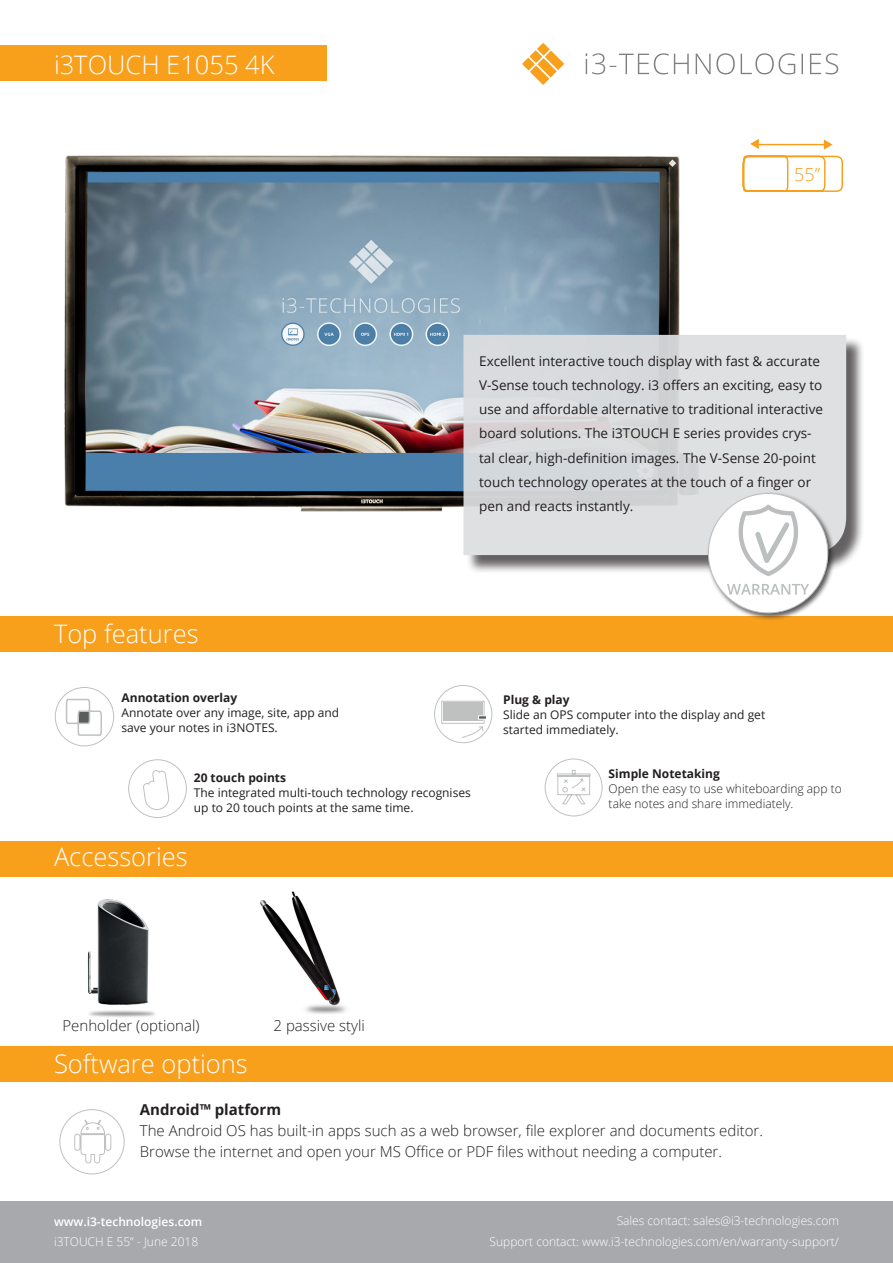
<style>
.page{position:relative;width:893px;height:1263px;background:#fff}
.page>*{position:absolute;margin:0;border:0;box-sizing:border-box;transform-origin:0 0}
.t1{font:300 25.5px "Open Sans";color:#fff}
.t2{font:300 18px "Open Sans";color:#f89f1c}
.t3{font:300 15px/21px "Open Sans";color:#231f20}
.t4{font:700 15px "Open Sans";color:#231f20}
.t5{font:13.5px/24px "Open Sans";color:#231f20}
.t6{font:12px/15px "Open Sans";color:#231f20}
.t7{font:300 12px "Open Sans";color:#fff}
.t8{font:300 12px/15px "Open Sans";color:#231f20}
.t9{font:700 12px "Open Sans";color:#231f20}
.t10{font:600 12px "Open Sans";color:#fff}
</style>
<div class="page">
<svg style="left:585px;top:53px;width:253px;height:21px"></svg>
<svg style="left:522px;top:43px;width:42px;height:42px"></svg>
<img style="left:64px;top:155px;width:616px;height:357px">
<div style="left:466px;top:337px;width:399px;height:237px;background:#231f20;opacity:.75"></div>
<svg style="left:463px;top:335px;width:383px;height:220px;background:#dadbdd"></svg>
<div style="left:55px;top:687px;width:59px;height:59px;border:1px solid #bfc1c1;border-radius:50%"></div>
<svg style="left:65px;top:698px;width:37px;height:38px"></svg>
<div style="left:441px;top:701px;width:43px;height:23px;border:1px solid #bfc1c1"></div>
<div style="left:443px;top:702px;width:39px;height:19px;background:#bfc1c1"></div>
<svg style="left:462px;top:726px;width:21px;height:12px"></svg>
<svg style="left:478px;top:715px;width:8px;height:4px"></svg>
<div style="left:434px;top:685px;width:58px;height:58px;border:1px solid #bfc1c1;border-radius:50%"></div>
<svg style="left:557px;top:770px;width:34px;height:34px"></svg>
<div style="left:545px;top:759px;width:57px;height:57px;border:1px solid #bfc1c1;border-radius:50%"></div>
<div style="left:128px;top:759px;width:59px;height:59px;border:1px solid #bfc1c1;border-radius:50%"></div>
<svg style="left:143px;top:770px;width:27px;height:40px"></svg>
<svg style="left:74px;top:1119px;width:38px;height:45px"></svg>
<div style="left:60px;top:1109px;width:64px;height:65px;border:1px solid #bfc1c1;border-radius:50%"></div>
<img style="left:260px;top:891px;width:86px;height:123px">
<img style="left:87px;top:899px;width:68px;height:118px">
<div style="left:0;top:1201px;width:893px;height:62px;background:#a8a9ad"></div>
<div style="left:0;top:45px;width:326px;height:36px;background:#f89f1c"></div>
<div style="left:0;top:616px;width:893px;height:35px;background:#f89f1c"></div>
<div style="left:0;top:1046px;width:893px;height:35px;background:#f89f1c"></div>
<svg style="left:742px;top:139px;width:101px;height:53px"></svg>
<div style="left:0;top:841px;width:893px;height:36px;background:#f89f1c"></div>
<div style="left:706px;top:491px;width:130px;height:130px;background:#231f20;opacity:.75"></div>
<div style="left:708px;top:493px;width:120px;height:120px;background:#fff;border-radius:50%"></div>
<svg style="left:727px;top:584px;width:82px;height:11px"></svg>
<svg style="left:738px;top:504px;width:60px;height:72px"></svg>
<h1 class="t1" style="left:54px;top:47px;width:222px">i3TOUCH E1055 4K</h1>
<h2 class="t2" style="left:794px;top:162px;width:27px">55”</h2>
<p class="t5" style="left:479px;top:349px;width:345px">Excellent interactive touch display with fast &amp; accurate V-Sense touch technology. i3 offers an exciting, easy to use and affordable alternative to traditional interactive board solutions. The i3TOUCH E series provides crys&shy;tal clear, high-definition images. The V-Sense 20-point touch technology operates at the touch of a finger or pen and reacts instantly.</p>
<h1 class="t1" style="left:54px;top:616px;width:146px">Top features</h1>
<p class="t9" style="left:122px;top:689px;width:117px">Annotation overlay</p>
<p class="t6" style="left:122px;top:705px;width:219px">Annotate over any image, site, app and save your notes in i3NOTES.</p>
<p class="t9" style="left:194px;top:769px;width:94px">20 touch points</p>
<p class="t6" style="left:194px;top:785px;width:279px">The integrated multi-touch technology recognises up to 20 touch points at the same time.</p>
<h1 class="t1" style="left:54px;top:839px;width:135px">Accessories</h1>
<p class="t9" style="left:503px;top:691px;width:68px">Plug &amp; play</p>
<p class="t6" style="left:503px;top:707px;width:264px">Slide an OPS computer into the display and get started immediately.</p>
<p class="t9" style="left:609px;top:765px;width:113px">Simple Notetaking</p>
<p class="t8" style="left:609px;top:781px;width:235px">Open the easy to use whiteboarding app to take notes and share immediately.</p>
<p class="t3" style="left:63px;top:1015px;width:139px">Penholder (optional)</p>
<p class="t3" style="left:274px;top:1015px;width:93px">2 passive styli</p>
<h1 class="t1" style="left:54px;top:1046px;width:195px">Software options</h1>
<p class="t4" style="left:140px;top:1099px;width:143px">Android™ platform</p>
<p class="t3" style="left:140px;top:1120px;width:625px">The Android OS has built-in apps such as a web browser, file explorer and documents editor.<br>Browse the internet and open your MS Office or PDF files without needing a computer.</p>
<p class="t10" style="left:54px;top:1213px;width:150px">www.i3-technologies.com</p>
<p class="t7" style="left:617px;top:1213px;width:224px">Sales contact: sales@i3-technologies.com</p>
<p class="t7" style="left:54px;top:1234px;width:146px">i3TOUCH E 55” - June 2018</p>
<p class="t7" style="left:490px;top:1234px;width:351px">Support contact: www.i3-technologies.com/en/warranty-support/</p>
</div>
